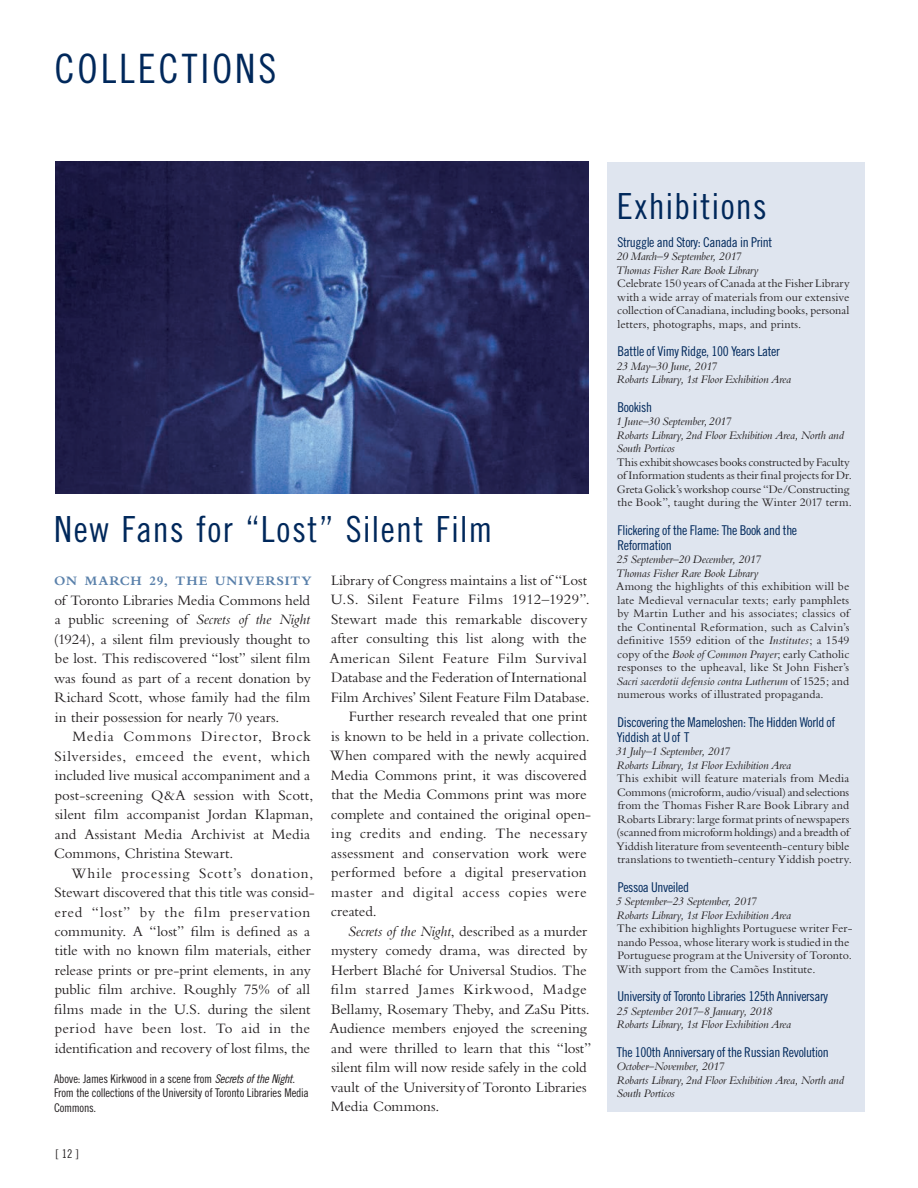
<style>
.page{position:relative;width:918px;height:1188px;background:#fff}
.page>*{position:absolute;margin:0;border:0;box-sizing:border-box;transform-origin:0 0}
.t1{font:40.5px "Trade Gothic LT Std Cn 18";letter-spacing:.07em;color:#00285b}
.t2{font:36px "Trade Gothic LT Std Cn 18";letter-spacing:.035em;color:#00285b}
.t3{font:15px/19.5px "Bembo";letter-spacing:.005em;color:#231f20}
.t4{font:15px "Bembo";letter-spacing:.025em;color:#231f20}
.t5{font:15px "Bembo";letter-spacing:.03em;color:#231f20}
.t6{font:15px "Bembo";letter-spacing:.045em;color:#231f20}
.t7{font:13.5px/15px "Trade Gothic LT Std Cn 18";letter-spacing:-.025em;color:#00285b}
.t8{font:700 13.5px "Bembo";letter-spacing:.065em;color:#5980aa}
.t9{font:12px/13.5px "Bembo";color:#231f20}
.t10{font:italic 12px/13.5px "Bembo";letter-spacing:-.015em;color:#231f20}
.t11{font:12px/14.4px "Trade Gothic LT Std Cn 18";letter-spacing:-.015em;color:#231f20}
.s1{font-style:italic}
.s2{font-family:"Trade Gothic LT Std Cn 18 Obl"}
</style>
<div class="page">
<img style="left:56px;top:162px;width:532px;height:332px">
<div style="left:607px;top:162px;width:258px;height:949px;background:#dfe5ef"></div>
<h1 class="t1" style="left:54px;top:45px;width:223px">COLLECTIONS</h1>
<h2 class="t2" style="left:54px;top:508px;width:440px">New Fans for “Lost” Silent Film</h2>
<p class="t8" style="left:54px;top:573px;width:259px">ON MARCH 29, THE UNIVERSITY</p>
<p class="t3" style="left:54px;top:590px;width:259px;text-align:justify">of Toronto Libraries Media Commons held a public screening of <span class="s1">Secrets of the Night </span>(1924), a silent film previously thought to be lost. This rediscovered “lost” silent film was found as part of a recent donation by Richard Scott, whose family had the film in their possession for nearly 70 years.</p>
<p class="t3" style="left:54px;top:726px;width:261px;text-indent:18px">Media Commons Director, Brock Silversides, emceed the event, which included live musical accompaniment and a post-screening Q&amp;A session with Scott, silent film accompanist Jordan Klapman, and Assistant Media Archivist at Media Commons, Christina Stewart.</p>
<p class="t3" style="left:54px;top:863px;width:262px;text-indent:17px">While processing Scott’s donation, Stewart discovered that this title was consid&shy;ered “lost” by the film preservation community. A “lost” film is defined as a title with no known film materials, either release prints or pre-print elements, in any public film archive. Roughly 75% of all films made in the U.S. during the silent period have been lost. To aid in the identification and recovery of lost films, the</p>
<p class="t11" style="left:54px;top:1071px;width:256px">Above: James Kirkwood in a scene from <span class="s2">Secrets of the Night</span>.<br>From the collections of the University of Toronto Libraries Media<br>Commons.</p>
<p class="t11" style="left:56px;top:1147px;width:25px">[ 12 ]</p>
<p class="t3" style="left:331px;top:570px;width:258px">Library of Congress maintains a list of “Lost</p>
<p class="t4" style="left:331px;top:591px;width:260px">U.S. Silent Feature Films 1912–1929”.</p>
<p class="t3" style="left:331px;top:609px;width:258px">Stewart made this remarkable discovery</p>
<p class="t3" style="left:331px;top:629px;width:257px">after consulting this list along with the</p>
<p class="t4" style="left:330px;top:650px;width:259px">American Silent Feature Film Survival</p>
<p class="t3" style="left:331px;top:668px;width:257px">Database and the Federation of International</p>
<p class="t3" style="left:331px;top:687px;width:260px">Film Archives’ Silent Feature Film Database.</p>
<p class="t3" style="left:349px;top:707px;width:240px">Further research revealed that one print</p>
<p class="t3" style="left:331px;top:726px;width:260px">is known to be held in a private collection.</p>
<p class="t3" style="left:330px;top:746px;width:258px">When compared with the newly acquired</p>
<p class="t3" style="left:331px;top:765px;width:257px">Media Commons print, it was discovered</p>
<p class="t3" style="left:331px;top:785px;width:257px">that the Media Commons print was more</p>
<p class="t3" style="left:331px;top:804px;width:262px">complete and contained the original open-</p>
<p class="t5" style="left:331px;top:825px;width:258px">ing credits and ending. The necessary</p>
<p class="t3" style="left:331px;top:843px;width:257px">assessment and conservation work were</p>
<p class="t3" style="left:331px;top:863px;width:257px">performed before a digital preservation</p>
<p class="t5" style="left:331px;top:884px;width:257px">master and digital access copies were</p>
<p class="t3" style="left:331px;top:902px;width:47px">created.</p>
<p class="t3" style="left:348px;top:921px;width:241px"><span class="s1">Secrets of the Night</span>, described as a murder</p>
<p class="t3" style="left:331px;top:941px;width:258px">mystery comedy drama, was directed by</p>
<p class="t3" style="left:331px;top:960px;width:257px">Herbert Blaché for Universal Studios. The</p>
<p class="t6" style="left:331px;top:981px;width:257px">film starred James Kirkwood, Madge</p>
<p class="t3" style="left:331px;top:999px;width:260px">Bellamy, Rosemary Theby, and ZaSu Pitts.</p>
<p class="t3" style="left:330px;top:1019px;width:259px">Audience members enjoyed the screening</p>
<p class="t3" style="left:331px;top:1038px;width:262px">and were thrilled to learn that this “lost”</p>
<p class="t3" style="left:332px;top:1058px;width:257px">silent film will now reside safely in the cold</p>
<p class="t3" style="left:331px;top:1077px;width:257px">vault of the University of Toronto Libraries</p>
<p class="t3" style="left:331px;top:1097px;width:110px">Media Commons.</p>
<h2 class="t2" style="left:617px;top:184px;width:152px">Exhibitions</h2>
<p class="t7" style="left:617px;top:234px;width:156px">Struggle and Story: Canada in Print</p>
<p class="t10" style="left:616px;top:250px;width:144px">20 March–9 September, 2017<br>Thomas Fisher Rare Book Library</p>
<p class="t9" style="left:617px;top:277px;width:234px;text-align:justify">Celebrate 150 years of Canada at the Fisher Library with a wide array of materials from our extensive collection of Canadiana, including books, personal letters, photographs, maps, and prints.</p>
<p class="t7" style="left:618px;top:344px;width:164px">Battle of Vimy Ridge, 100 Years Later</p>
<p class="t10" style="left:616px;top:359px;width:176px">23 May–30 June, 2017<br>Robarts Library, 1st Floor Exhibition Area</p>
<p class="t7" style="left:618px;top:399px;width:36px">Bookish</p>
<p class="t10" style="left:615px;top:415px;width:230px">1 June–30 September, 2017<br>Robarts Library, 2nd Floor Exhibition Area, North and<br>South Porticos</p>
<p class="t9" style="left:617px;top:455px;width:236px">This exhibit showcases books constructed by Faculty of Information students as their final projects for Dr.<br>Greta Golick’s workshop course “De/Constructing the Book”, taught during the Winter 2017 term.</p>
<p class="t7" style="left:618px;top:522px;width:181px">Flickering of the Flame: The Book and the<br>Reformation</p>
<p class="t10" style="left:616px;top:553px;width:146px">25 September–20 December, 2017<br>Thomas Fisher Rare Book Library</p>
<p class="t9" style="left:616px;top:580px;width:235px;text-align:justify">Among the highlights of this exhibition will be late Medieval vernacular texts; early pamphlets by Martin Luther and his associates; classics of the Continental Reformation, such as Calvin’s definitive 1559 edition of the <span class="s1">Institutes</span>; a 1549 copy of the <span class="s1">Book of Common Prayer</span>; early Catholic responses to the upheaval, like St John Fisher’s <span class="s1">Sacri sacerdotii defensio contra Lutherum</span> of 1525; and numerous works of illustrated propaganda.</p>
<p class="t7" style="left:617px;top:714px;width:220px">Discovering the Mameloshen: The Hidden World of<br>Yiddish at Uof T</p>
<p class="t10" style="left:616px;top:745px;width:177px">31 July–1 September, 2017<br>Robarts Library, 1st Floor Exhibition Area</p>
<p class="t9" style="left:616px;top:772px;width:237px">This exhibit will feature materials from Media Commons (microform, audio/visual) and selections from the Thomas Fisher Rare Book Library and Robarts Library: large format prints of newspapers (scanned from microform holdings) and a breadth of Yiddish literature from seventeenth-century bible translations to twentieth-century Yiddish poetry.</p>
<p class="t7" style="left:618px;top:879px;width:73px">Pessoa Unveiled</p>
<p class="t10" style="left:616px;top:895px;width:177px">5 September–23 September, 2017<br>Robarts Library, 1st Floor Exhibition Area</p>
<p class="t9" style="left:617px;top:922px;width:237px">The exhibition highlights Portuguese writer Fer&shy;nando Pessoa, whose literary work is studied in the Portuguese program at the University of Toronto.<br>With support from the Camões Institute.</p>
<p class="t7" style="left:618px;top:989px;width:212px">University of Toronto Libraries 125th Anniversary</p>
<p class="t10" style="left:616px;top:1004px;width:176px">25 September 2017–8 January, 2018<br>Robarts Library, 1st Floor Exhibition Area</p>
<p class="t7" style="left:617px;top:1044px;width:213px">The 100th Anniversary of the Russian Revolution</p>
<p class="t10" style="left:616px;top:1060px;width:229px">October–November, 2017<br>Robarts Library, 2nd Floor Exhibition Area, North and<br>South Porticos</p>
</div>
